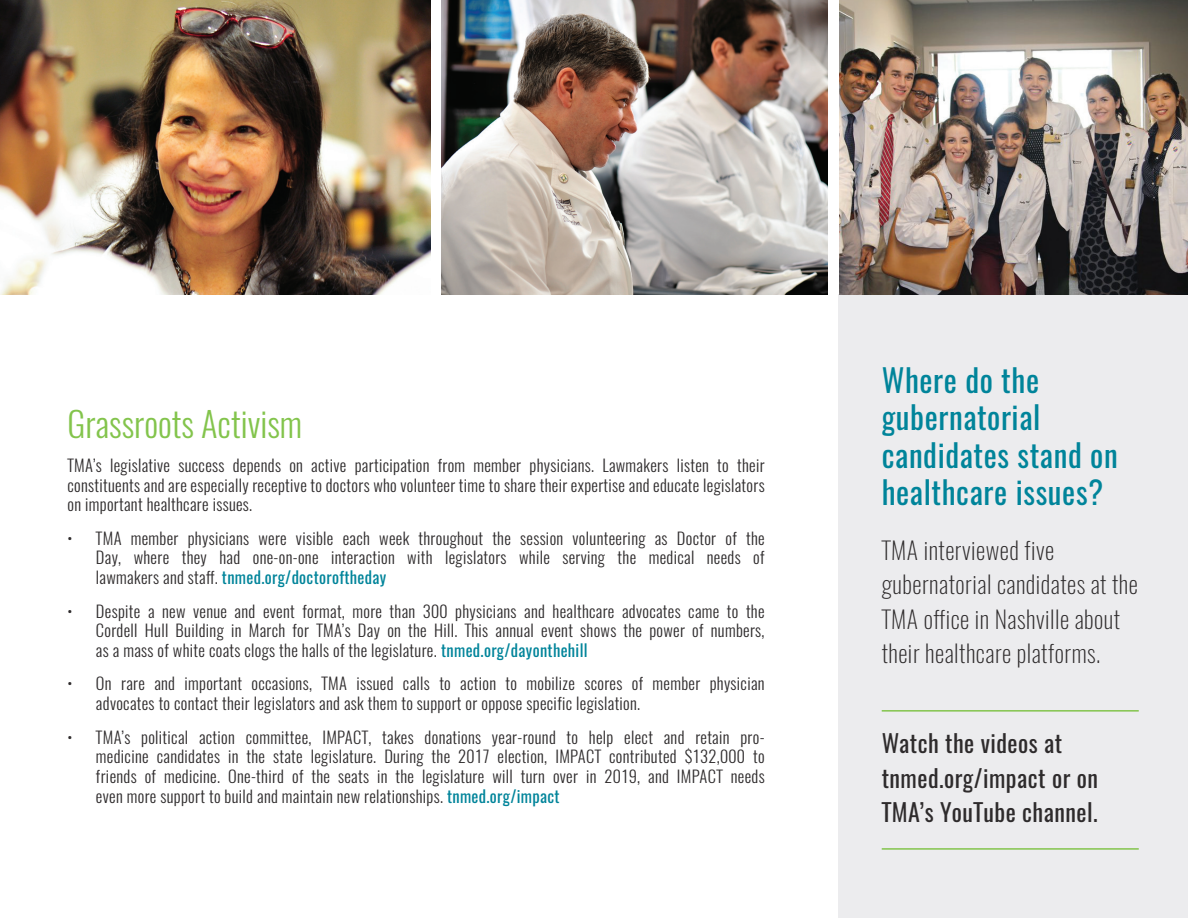
<style>
.page{position:relative;width:1188px;height:918px;background:#fff}
.page>*{position:absolute;margin:0;border:0;box-sizing:border-box;transform-origin:0 0}
.t1{font:300 34.5px "Oswald";color:#83c44c}
.t2{font:31.2px/37.3px "Oswald";letter-spacing:.02em;color:#00849a}
.t3{font:200 24px/34.5px "Oswald";letter-spacing:.02em;color:#2e2b2c}
.t4{font:24px/34.5px "Oswald";letter-spacing:.02em;color:#2e2b2c}
.t5{font:300 16.5px/19.8px "Oswald";letter-spacing:.02em;color:#2e2b2c;text-align:justify}
.s1{font-weight:400;color:#00849a}
</style>
<div class="page">
<div style="left:838px;top:295px;width:350px;height:623px;background:#ececee"></div>
<hr style="left:882px;top:710px;width:257px;height:2px;background:#83c44c">
<hr style="left:882px;top:848px;width:257px;height:2px;background:#83c44c">
<img style="left:0;top:0;width:430px;height:295px">
<img style="left:441px;top:0;width:387px;height:295px">
<img style="left:839px;top:0;width:349px;height:295px">
<h1 class="t1" style="left:68px;top:394px;width:236px">Grassroots Activism</h1>
<p class="t5" style="left:68px;top:453px;width:699px">TMA’s legislative success depends on active participation from member physicians. Lawmakers listen to their constituents and are especially receptive to doctors who volunteer time to share their expertise and educate legislators on important healthcare issues.</p>
<p class="t5" style="left:96px;top:526px;width:670px;text-indent:-28px">• TMA member physicians were visible each week throughout the session volunteering as Doctor of the Day, where they had one-on-one interaction with legislators while serving the medical needs of lawmakers and staff. <span class="s1">tnmed.org/doctoroftheday</span></p>
<p class="t5" style="left:96px;top:599px;width:670px;text-indent:-28px">• Despite a new venue and event format, more than 300 physicians and healthcare advocates came to the Cordell Hull Building in March for TMA’s Day on the Hill. This annual event shows the power of numbers, as a mass of white coats clogs the halls of the legislature. <span class="s1">tnmed.org/dayonthehill</span></p>
<p class="t5" style="left:96px;top:672px;width:670px;text-indent:-28px">• On rare and important occasions, TMA issued calls to action to mobilize scores of member physician advocates to contact their legislators and ask them to support or oppose specific legislation.</p>
<p class="t5" style="left:96px;top:725px;width:670px;text-indent:-28px">• TMA’s political action committee, IMPACT, takes donations year-round to help elect and retain pro&shy;medicine candidates in the state legislature. During the 2017 election, IMPACT contributed $132,000 to friends of medicine. One-third of the seats in the legislature will turn over in 2019, and IMPACT needs even more support to build and maintain new relationships. <span class="s1">tnmed.org/impact</span></p>
<h2 class="t2" style="left:882px;top:359px;width:237px">Where do the gubernatorial candidates stand on healthcare issues?</h2>
<h3 class="t3" style="left:882px;top:530px;width:258px">TMA interviewed five gubernatorial candidates at the<br>TMA office in Nashville about their healthcare platforms.</h3>
<h3 class="t4" style="left:882px;top:724px;width:218px">Watch the videos at tnmed.org/impact or on<br>TMA’s YouTube channel.</h3>
</div>
